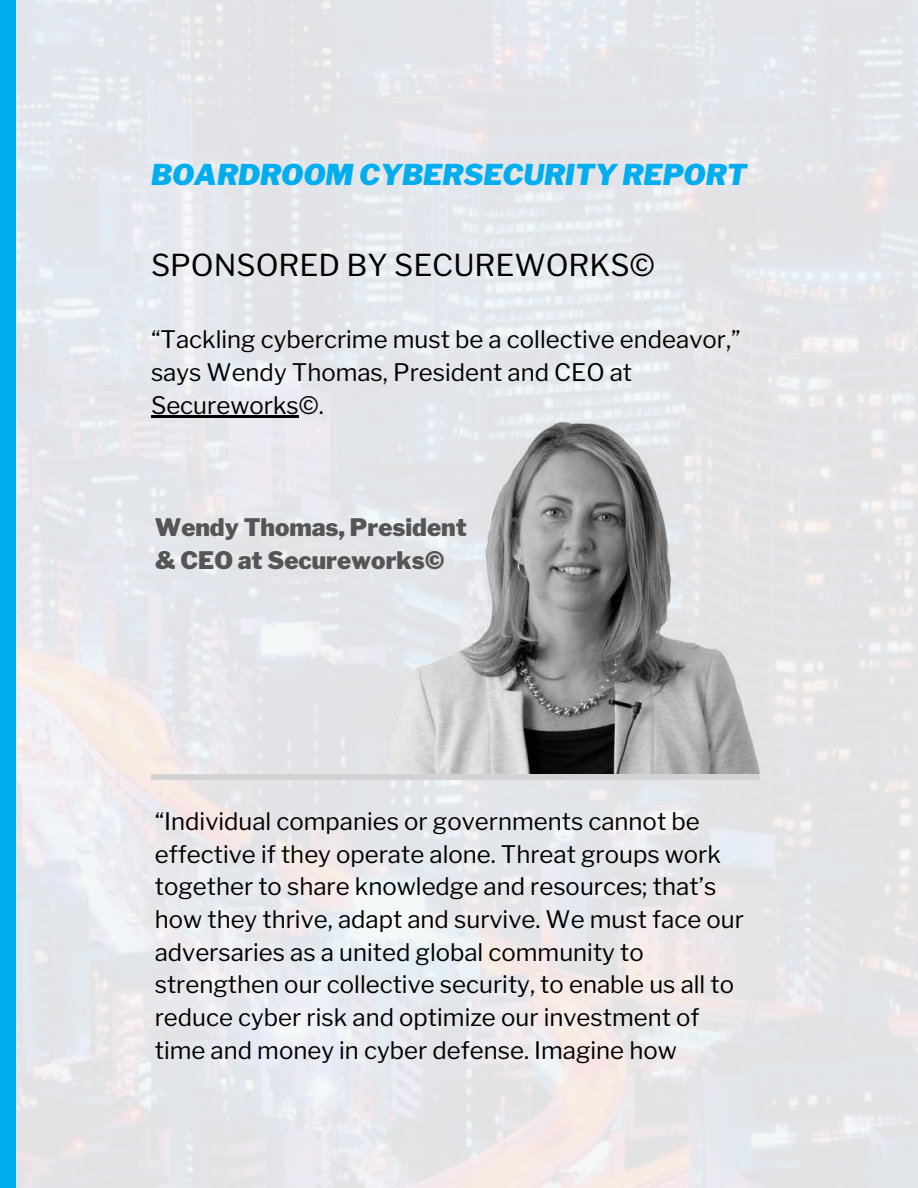
<style>
.page{position:relative;width:918px;height:1188px;background:#fff}
.page>*{position:absolute;margin:0;border:0;box-sizing:border-box;transform-origin:0 0}
.t1{font:30px "Libre Franklin";color:#000}
.t2{font:italic 900 28.5px "Libre Franklin";color:#00adef}
.t3{font:24px/32.7px "Libre Franklin";color:#000}
.t4{font:900 24px/32.8px "Libre Franklin";color:#555}
</style>
<div class="page">
<div style="left:0;top:0;width:16px;height:1188px;background:#00adef"></div>
<img style="left:16px;top:0;width:902px;height:1188px">
<img style="left:254px;top:414px;width:640px;height:360px">
<hr style="left:151px;top:416px;width:148px;height:2px;background:#000">
<div style="left:151px;top:774px;width:609px;height:6px;background:#d2d2d2"></div>
<p class="t2" style="left:151px;top:158px;width:597px">BOARDROOM CYBERSECURITY REPORT</p>
<p class="t1" style="left:151px;top:247px;width:505px">SPONSORED BY SECUREWORKS©</p>
<p class="t3" style="left:151px;top:323px;width:591px">“Tackling cybercrime must be a collective endeavor,” says Wendy Thomas, President and CEO at<br>Secureworks©.</p>
<p class="t4" style="left:155px;top:511px;width:314px">Wendy Thomas, President &amp; CEO at Secureworks©</p>
<p class="t3" style="left:155px;top:805px;width:591px">“Individual companies or governments cannot be effective if they operate alone. Threat groups work together to share knowledge and resources; that’s how they thrive, adapt and survive. We must face our adversaries as a united global community to strengthen our collective security, to enable us all to reduce cyber risk and optimize our investment of time and money in cyber defense. Imagine how</p>
</div>
